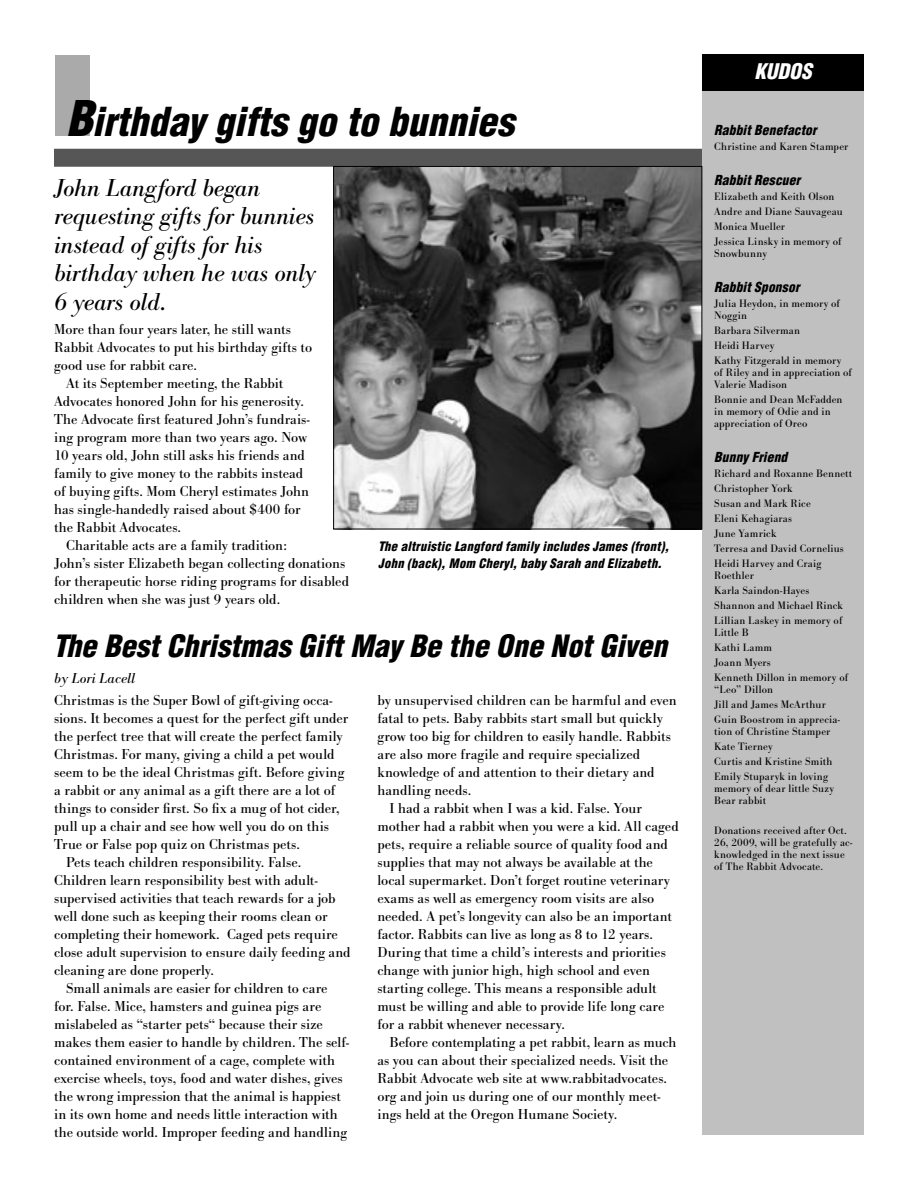
<style>
.page{position:relative;width:918px;height:1188px;background:#fff}
.page>*{position:absolute;margin:0;border:0;box-sizing:border-box;transform-origin:0 0}
.Headline_26_28{font:italic 900 condensed 39px "Helvetica";color:#000}
.Headline_20_22{font:italic 900 condensed 30px "Helvetica";letter-spacing:.005em;color:#000}
.Pull_Quote_18pt_italic{font:italic 25.5px/28.5px "Bodoni Antiqua T";letter-spacing:-.005em;color:#000}
.RA_News_Headline{font:italic 900 condensed 21px "Helvetica";color:#fff}
.Body_10_12_w_indent{font:15px/18px "Bodoni Antiqua T";color:#000}
.Body_10_12_no_indent{font:15px/18px "Bodoni Antiqua T";letter-spacing:.005em;color:#000}
.By-line{font:italic 15px "Bodoni Antiqua T";letter-spacing:.005em;color:#000}
.Kudos_Head{font:italic 900 condensed 13.5px "Helvetica";letter-spacing:.01em;color:#000}
.Caption-Helv{font:italic 900 condensed 12.75px/16.5px "Helvetica";letter-spacing:.02em;color:#000}
.Kudos{font:11.25px/12px "Bodoni Antiqua T";letter-spacing:.015em;color:#000}
.s1{font-size:48px}
</style>
<div class="page">
<div style="left:54px;top:149px;width:648px;height:18px;background:#565656"></div>
<div style="left:702px;top:90px;width:162px;height:1044px;background:#c0c0c0"></div>
<div style="left:702px;top:54px;width:162px;height:36px;background:#000"></div>
<div style="left:55px;top:55px;width:34px;height:81px;background:#aaa"></div>
<img style="left:335px;top:168px;width:365px;height:359px">
<div style="left:333px;top:166px;width:369px;height:363px;border:1px solid #000"></div>
<p class="Headline_26_28" style="left:66px;top:97px;width:449px"><span class="s1">B</span>irthday gifts go to bunnies</p>
<p class="Pull_Quote_18pt_italic" style="left:54px;top:173px;width:263px">John Langford began requesting gifts for bunnies instead of gifts for his birthday when he was only<br>6 years old.</p>
<p class="Body_10_12_no_indent" style="left:54px;top:320px;width:260px">More than four years later, he still wants<br>Rabbit Advocates to put his birthday gifts to good use for rabbit care.</p>
<p class="Body_10_12_w_indent" style="left:54px;top:374px;width:257px;text-indent:12px">At its September meeting, the Rabbit Advocates honored John for his generosity.<br>The Advocate first featured John’s fundrais&shy;ing program more than two years ago. Now 10 years old, John still asks his friends and family to give money to the rabbits instead of buying gifts. Mom Cheryl estimates John has single-handedly raised about $400 for the Rabbit Advocates.</p>
<p class="Body_10_12_w_indent" style="left:54px;top:536px;width:296px;text-indent:12px">Charitable acts are a family tradition:<br>John’s sister Elizabeth began collecting donations for therapeutic horse riding programs for disabled children when she was just 9 years old.</p>
<p class="Caption-Helv" style="left:378px;top:538px;width:292px">The altruistic Langford family includes James (front),<br>John (back), Mom Cheryl, baby Sarah and Elizabeth.</p>
<p class="Headline_20_22" style="left:53px;top:627px;width:616px">The Best Christmas Gift May Be the One Not Given</p>
<p class="By-line" style="left:54px;top:669px;width:82px">by Lori Lacell</p>
<p class="Body_10_12_no_indent" style="left:54px;top:691px;width:296px">Christmas is the Super Bowl of gift-giving occa&shy;sions. It becomes a quest for the perfect gift under the perfect tree that will create the perfect family Christmas. For many, giving a child a pet would seem to be the ideal Christmas gift. Before giving a rabbit or any animal as a gift there are a lot of things to consider first. So fix a mug of hot cider, pull up a chair and see how well you do on this True or False pop quiz on Christmas pets.</p>
<p class="Body_10_12_w_indent" style="left:54px;top:853px;width:298px;text-indent:12px">Pets teach children responsibility. False.<br>Children learn responsibility best with adult&shy;supervised activities that teach rewards for a job well done such as keeping their rooms clean or completing their homework. Caged pets require close adult supervision to ensure daily feeding and cleaning are done properly.</p>
<p class="Body_10_12_w_indent" style="left:54px;top:979px;width:296px;text-indent:12px">Small animals are easier for children to care for. False. Mice, hamsters and guinea pigs are mislabeled as “starter pets“ because their size makes them easier to handle by children. The self&shy;contained environment of a cage, complete with exercise wheels, toys, food and water dishes, gives the wrong impression that the animal is happiest in its own home and needs little interaction with the outside world. Improper feeding and handling</p>
<p class="Body_10_12_w_indent" style="left:377px;top:691px;width:301px">by unsupervised children can be harmful and even fatal to pets. Baby rabbits start small but quickly grow too big for children to easily handle. Rabbits are also more fragile and require specialized knowledge of and attention to their dietary and handling needs.</p>
<p class="Body_10_12_w_indent" style="left:377px;top:799px;width:303px;text-indent:12px">I had a rabbit when I was a kid. False. Your mother had a rabbit when you were a kid. All caged pets, require a reliable source of quality food and supplies that may not always be available at the local supermarket. Don’t forget routine veterinary exams as well as emergency room visits are also needed. A pet’s longevity can also be an important factor. Rabbits can live as long as 8 to 12 years.<br>During that time a child’s interests and priorities change with junior high, high school and even starting college. This means a responsible adult must be willing and able to provide life long care for a rabbit whenever necessary.</p>
<p class="Body_10_12_w_indent" style="left:377px;top:1033px;width:301px;text-indent:12px">Before contemplating a pet rabbit, learn as much as you can about their specialized needs. Visit the Rabbit Advocate web site at www.rabbitadvocates. org and join us during one of our monthly meet&shy;ings held at the Oregon Humane Society.</p>
<p class="RA_News_Headline" style="left:755px;top:58px;width:59px">KUDOS</p>
<p class="Kudos_Head" style="left:714px;top:121px;width:104px">Rabbit Benefactor</p>
<p class="Kudos" style="left:714px;top:140px;width:136px">Christine and Karen Stamper</p>
<p class="Kudos_Head" style="left:714px;top:172px;width:88px">Rabbit Rescuer</p>
<p class="Kudos" style="left:714px;top:190px;width:122px">Elizabeth and Keith Olson</p>
<p class="Kudos" style="left:714px;top:205px;width:130px">Andre and Diane Sauvageau</p>
<p class="Kudos" style="left:714px;top:220px;width:72px">Monica Mueller</p>
<p class="Kudos" style="left:714px;top:235px;width:129px">Jessica Linsky in memory of<br>Snowbunny</p>
<p class="Kudos_Head" style="left:714px;top:279px;width:87px">Rabbit Sponsor</p>
<p class="Kudos" style="left:714px;top:298px;width:127px">Julia Heydon, in memory of<br>Noggin</p>
<p class="Kudos" style="left:714px;top:325px;width:87px">Barbara Silverman</p>
<p class="Kudos" style="left:714px;top:340px;width:62px">Heidi Harvey</p>
<p class="Kudos" style="left:714px;top:355px;width:139px">Kathy Fitzgerald in memory of Riley and in appreciation of<br>Valerie Madison</p>
<p class="Kudos" style="left:714px;top:394px;width:130px">Bonnie and Dean McFadden in memory of Odie and in appreciation of Oreo</p>
<p class="Kudos_Head" style="left:714px;top:449px;width:75px">Bunny Friend</p>
<p class="Kudos" style="left:714px;top:468px;width:139px">Richard and Roxanne Bennett</p>
<p class="Kudos" style="left:714px;top:483px;width:80px">Christopher York</p>
<p class="Kudos" style="left:714px;top:498px;width:98px">Susan and Mark Rice</p>
<p class="Kudos" style="left:714px;top:513px;width:79px">Eleni Kehagiaras</p>
<p class="Kudos" style="left:714px;top:528px;width:64px">June Yamrick</p>
<p class="Kudos" style="left:714px;top:543px;width:131px">Terresa and David Cornelius</p>
<p class="Kudos" style="left:714px;top:558px;width:109px">Heidi Harvey and Craig<br>Roethler</p>
<p class="Kudos" style="left:714px;top:585px;width:97px">Karla Saindon-Hayes</p>
<p class="Kudos" style="left:714px;top:600px;width:130px">Shannon and Michael Rinck</p>
<p class="Kudos" style="left:714px;top:615px;width:130px">Lillian Laskey in memory of<br>Little B</p>
<p class="Kudos" style="left:714px;top:642px;width:59px">Kathi Lamm</p>
<p class="Kudos" style="left:714px;top:657px;width:58px">Joann Myers</p>
<p class="Kudos" style="left:714px;top:672px;width:135px">Kenneth Dillon in memory of “Leo” Dillon</p>
<p class="Kudos" style="left:714px;top:699px;width:113px">Jill and James McArthur</p>
<p class="Kudos" style="left:714px;top:714px;width:127px">Guin Boostrom in apprecia&shy;tion of Christine Stamper</p>
<p class="Kudos" style="left:714px;top:741px;width:60px">Kate Tierney</p>
<p class="Kudos" style="left:714px;top:756px;width:120px">Curtis and Kristine Smith</p>
<p class="Kudos" style="left:714px;top:771px;width:121px">Emily Stuparyk in loving memory of dear little Suzy<br>Bear rabbit</p>
<p class="Kudos" style="left:714px;top:825px;width:140px">Donations received after Oct.<br>26, 2009, will be gratefully ac&shy;knowledged in the next issue of The Rabbit Advocate.</p>
</div>
